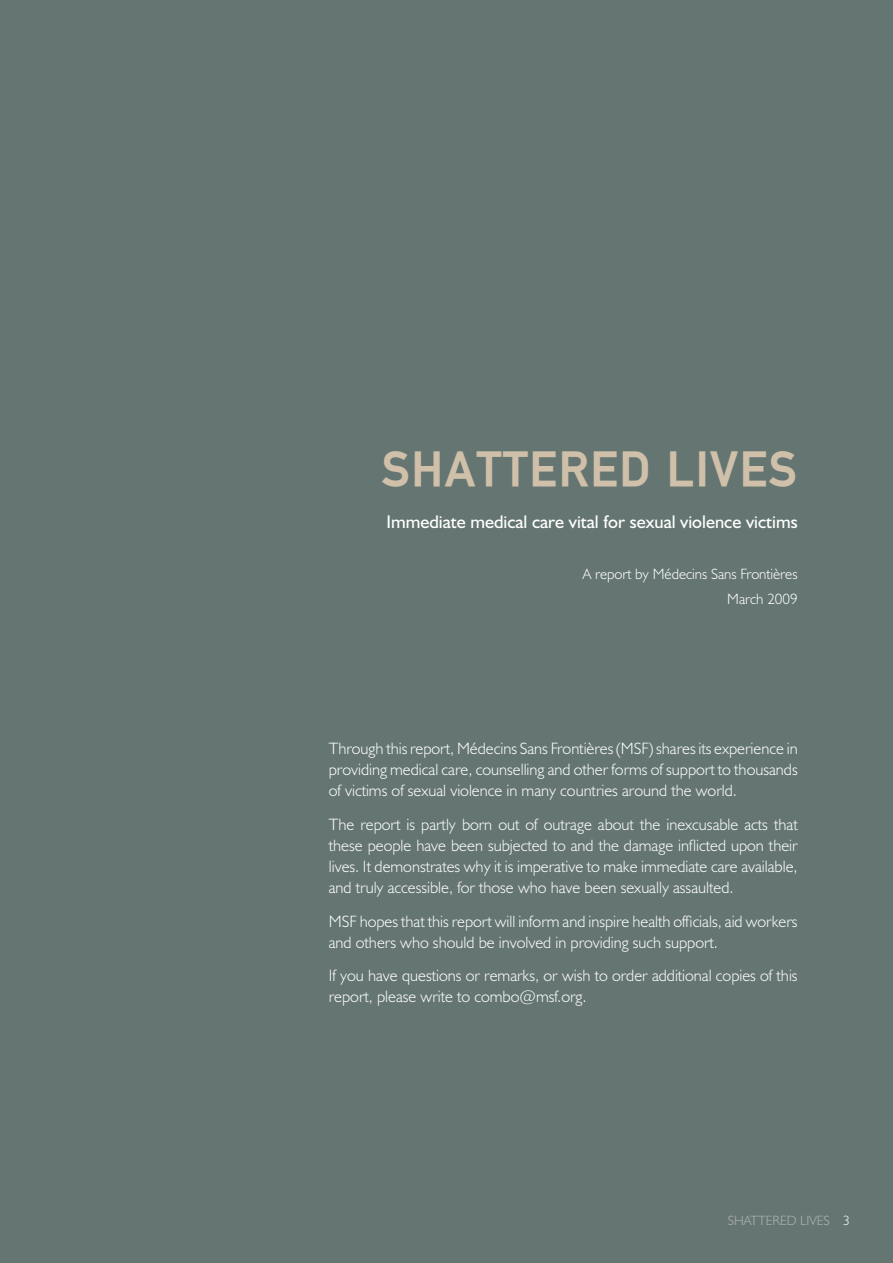
<style>
.page{position:relative;width:893px;height:1263px;background:#657672}
.page>*{position:absolute;margin:0;border:0;box-sizing:border-box;transform-origin:0 0}
.t1{font:700 48px "DIN Mittelschrift";color:#d0c0aa}
.t2{font:18.45px "Humanist 521 BT";color:#fff}
.t3{font:300 16.5px/21px "Humanist 521 BT";color:#fff;text-align:justify}
.t4{font:300 15px/25.2px "Humanist 521 BT";color:#fff;text-align:right}
.t5{font:300 13.5px "Humanist 521 BT";color:#b1b3b4}
.s1{color:#fff}
</style>
<div class="page">
<h1 class="t1" style="left:382px;top:440px;width:61px">SHATTERED</h1>
<h1 class="t1" style="left:667px;top:440px;width:55px">LIVES</h1>
<p class="t2" style="left:386px;top:510px;width:413px">Immediate medical care vital for sexual violence victims</p>
<p class="t4" style="left:583px;top:561px;width:216px">A report by Médecins Sans Frontières<br>March 2009</p>
<p class="t3" style="left:329px;top:737px;width:470px">Through this report, Médecins Sans Frontières (MSF) shares its experience in providing medical care, counselling and other forms of support to thousands of victims of sexual violence in many countries around the world.</p>
<p class="t3" style="left:329px;top:813px;width:471px">The report is partly born out of outrage about the inexcusable acts that these people have been subjected to and the damage inflicted upon their lives. It demonstrates why it is imperative to make immediate care available, and truly accessible, for those who have been sexually assaulted.</p>
<p class="t3" style="left:329px;top:910px;width:470px">MSF hopes that this report will inform and inspire health officials, aid workers and others who should be involved in providing such support.</p>
<p class="t3" style="left:329px;top:965px;width:470px">If you have questions or remarks, or wish to order additional copies of this report, please write to combo@msf.org.</p>
<p class="t5" style="left:728px;top:1212px;width:124px">Shattered Lives <span class="s1">3</span></p>
<p class="t5" style="left:735px;top:1213px;width:102px">Sha tered Lives</p>
</div>
